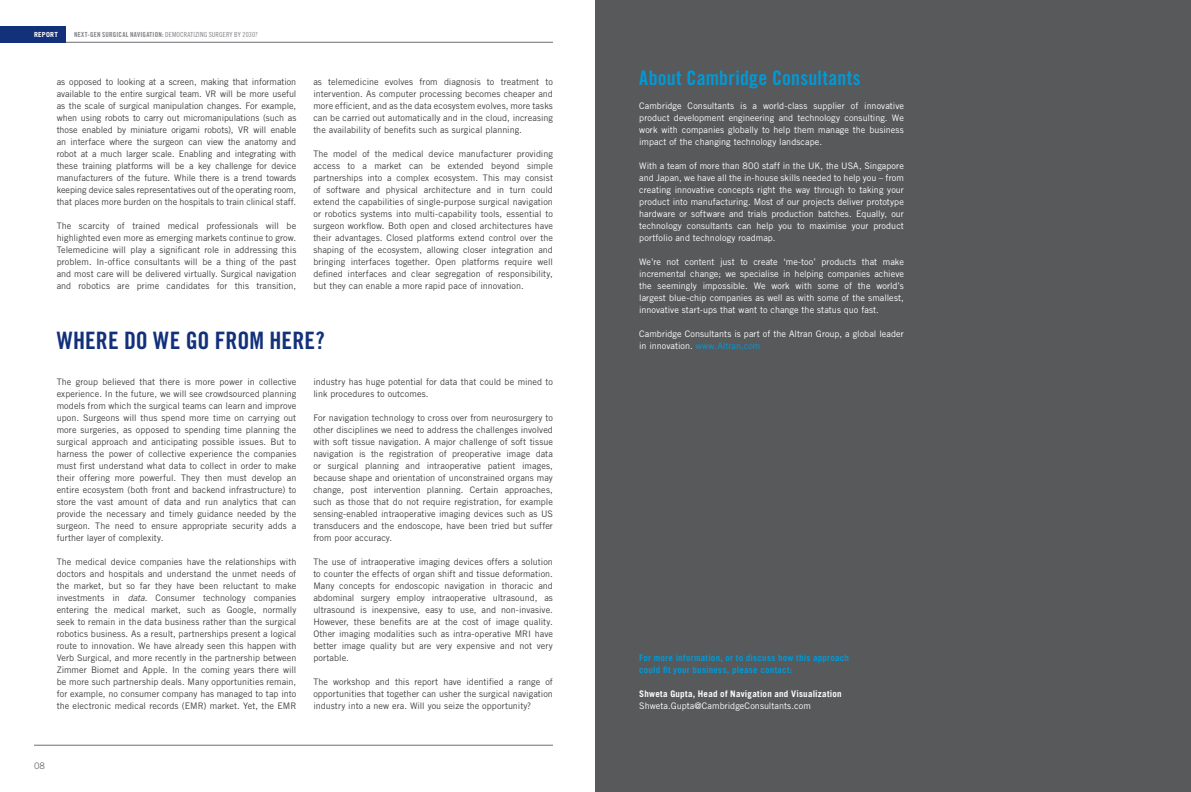
<style>
.page{position:relative;width:1191px;height:792px;background:#fff}
.page>*{position:absolute;margin:0;border:0;box-sizing:border-box;transform-origin:0 0}
.t1{font:24px "Trade Gothic LT Std Bd Cn 20";letter-spacing:.005em;color:#13317b}
.t2{font:20px "Trade Gothic LT Std Bd Cn 20";letter-spacing:.01em;color:#009ad7}
.t3{font:9px/12px "Trade Gothic LT Std";letter-spacing:.005em;color:#414042;text-align:justify}
.t4{font:9px/12px "Trade Gothic LT Std";letter-spacing:.005em;color:#fff;text-align:justify}
.t5{font:700 9px/12px "Trade Gothic LT Std";letter-spacing:.025em;color:#009ad7}
.t6{font:700 9px "Trade Gothic LT Std";letter-spacing:.025em;color:#fff}
.t7{font:9px "Trade Gothic LT Std";color:#6d6e71}
.t8{font:7px "Trade Gothic LT Std Bd Cn 20";letter-spacing:.03em;color:#808285}
.t9{font:700 7px "Trade Gothic LT Std";letter-spacing:.04em;color:#fff}
.s1{font-family:"Trade Gothic LT Std Cn 18"}
.s2{font-style:italic}
.s3{color:#0698d6}
</style>
<div class="page">
<hr style="left:0;top:42px;width:553px;height:1px;background:#6d6e71">
<hr style="left:34px;top:745px;width:519px;height:1px;background:#6d6e71">
<div style="left:0;top:26px;width:65px;height:16px;background:#13317b"></div>
<div style="left:595px;top:0;width:596px;height:792px;background:#58595b"></div>
<p class="t9" style="left:34px;top:30px;width:25px">REPORT</p>
<p class="t8" style="left:74px;top:30px;width:185px">NEXT-GEN SURGICAL NAVIGATION: <span class="s1">DEMOCRATIZING SURGERY BY 2030?</span></p>
<p class="t3" style="left:57px;top:76px;width:241px">as opposed to looking at a screen, making that information available to the entire surgical team. VR will be more useful as the scale of surgical manipulation changes. For example, when using robots to carry out micromanipulations (such as those enabled by miniature origami robots), VR will enable an interface where the surgeon can view the anatomy and robot at a much larger scale. Enabling and integrating with these training platforms will be a key challenge for device manufacturers of the future. While there is a trend towards keeping device sales representatives out of the operating room, that places more burden on the hospitals to train clinical staff.</p>
<p class="t3" style="left:57px;top:220px;width:241px">The scarcity of trained medical professionals will be highlighted even more as emerging markets continue to grow.<br>Telemedicine will play a significant role in addressing this problem. In-office consultants will be a thing of the past and most care will be delivered virtually. Surgical navigation and robotics are prime candidates for this transition,</p>
<p class="t3" style="left:313px;top:76px;width:241px">as telemedicine evolves from diagnosis to treatment to intervention. As computer processing becomes cheaper and more efficient, and as the data ecosystem evolves, more tasks can be carried out automatically and in the cloud, increasing the availability of benefits such as surgical planning.</p>
<p class="t3" style="left:313px;top:148px;width:241px">The model of the medical device manufacturer providing access to a market can be extended beyond simple partnerships into a complex ecosystem. This may consist of software and physical architecture and in turn could extend the capabilities of single-purpose surgical navigation or robotics systems into multi-capability tools, essential to surgeon workflow. Both open and closed architectures have their advantages. Closed platforms extend control over the shaping of the ecosystem, allowing closer integration and bringing interfaces together. Open platforms require well defined interfaces and clear segregation of responsibility, but they can enable a more rapid pace of innovation.</p>
<h1 class="t1" style="left:57px;top:326px;width:270px">WHERE DO WE GO FROM HERE?</h1>
<p class="t3" style="left:57px;top:376px;width:241px">The group believed that there is more power in collective experience. In the future, we will see crowdsourced planning models from which the surgical teams can learn and improve upon. Surgeons will thus spend more time on carrying out more surgeries, as opposed to spending time planning the surgical approach and anticipating possible issues. But to harness the power of collective experience the companies must first understand what data to collect in order to make their offering more powerful. They then must develop an entire ecosystem (both front and backend infrastructure) to store the vast amount of data and run analytics that can provide the necessary and timely guidance needed by the surgeon. The need to ensure appropriate security adds a further layer of complexity.</p>
<p class="t3" style="left:57px;top:556px;width:241px">The medical device companies have the relationships with doctors and hospitals and understand the unmet needs of the market, but so far they have been reluctant to make investments in <span class="s2">data</span>. Consumer technology companies entering the medical market, such as Google, normally seek to remain in the data business rather than the surgical robotics business. As a result, partnerships present a logical route to innovation. We have already seen this happen with Verb Surgical, and more recently in the partnership between Zimmer Biomet and Apple. In the coming years there will be more such partnership deals. Many opportunities remain, for example, no consumer company has managed to tap into the electronic medical records (EMR) market. Yet, the EMR</p>
<p class="t3" style="left:313px;top:376px;width:241px">industry has huge potential for data that could be mined to link procedures to outcomes.</p>
<p class="t3" style="left:313px;top:412px;width:241px">For navigation technology to cross over from neurosurgery to other disciplines we need to address the challenges involved with soft tissue navigation. A major challenge of soft tissue navigation is the registration of preoperative image data or surgical planning and intraoperative patient images, because shape and orientation of unconstrained organs may change, post intervention planning. Certain approaches, such as those that do not require registration, for example sensing-enabled intraoperative imaging devices such as US transducers and the endoscope, have been tried but suffer from poor accuracy.</p>
<p class="t3" style="left:313px;top:556px;width:241px">The use of intraoperative imaging devices offers a solution to counter the effects of organ shift and tissue deformation.<br>Many concepts for endoscopic navigation in thoracic and abdominal surgery employ intraoperative ultrasound, as ultrasound is inexpensive, easy to use, and non-invasive.<br>However, these benefits are at the cost of image quality.<br>Other imaging modalities such as intra-operative MRI have better image quality but are very expensive and not very portable.</p>
<p class="t3" style="left:313px;top:676px;width:241px">The workshop and this report have identified a range of opportunities that together can usher the surgical navigation industry into a new era. Will you seize the opportunity?</p>
<p class="t7" style="left:34px;top:760px;width:13px">08</p>
<h2 class="t2" style="left:639px;top:66px;width:223px">About Cambridge Consultants</h2>
<p class="t4" style="left:639px;top:100px;width:266px">Cambridge Consultants is a world-class supplier of innovative product development engineering and technology consulting. We work with companies globally to help them manage the business impact of the changing technology landscape.</p>
<p class="t4" style="left:639px;top:160px;width:266px">With a team of more than 800 staff in the UK, the USA, Singapore and Japan, we have all the in-house skills needed to help you – from creating innovative concepts right the way through to taking your product into manufacturing. Most of our projects deliver prototype hardware or software and trials production batches. Equally, our technology consultants can help you to maximise your product portfolio and technology roadmap.</p>
<p class="t4" style="left:639px;top:256px;width:266px">We’re not content just to create ‘me-too’ products that make incremental change; we specialise in helping companies achieve the seemingly impossible. We work with some of the world’s largest blue-chip companies as well as with some of the smallest, innovative start-ups that want to change the status quo fast.</p>
<p class="t4" style="left:639px;top:328px;width:266px">Cambridge Consultants is part of the Altran Group, a global leader in innovation. <span class="s3">www.Altran.com</span></p>
<p class="t5" style="left:639px;top:652px;width:211px">For more information, or to discuss how this approach could fit your business, please contact:</p>
<p class="t6" style="left:639px;top:688px;width:204px">Shweta Gupta, Head of Navigation and Visualization</p>
<p class="t4" style="left:639px;top:700px;width:173px">Shweta.Gupta@CambridgeConsultants.com</p>
</div>
